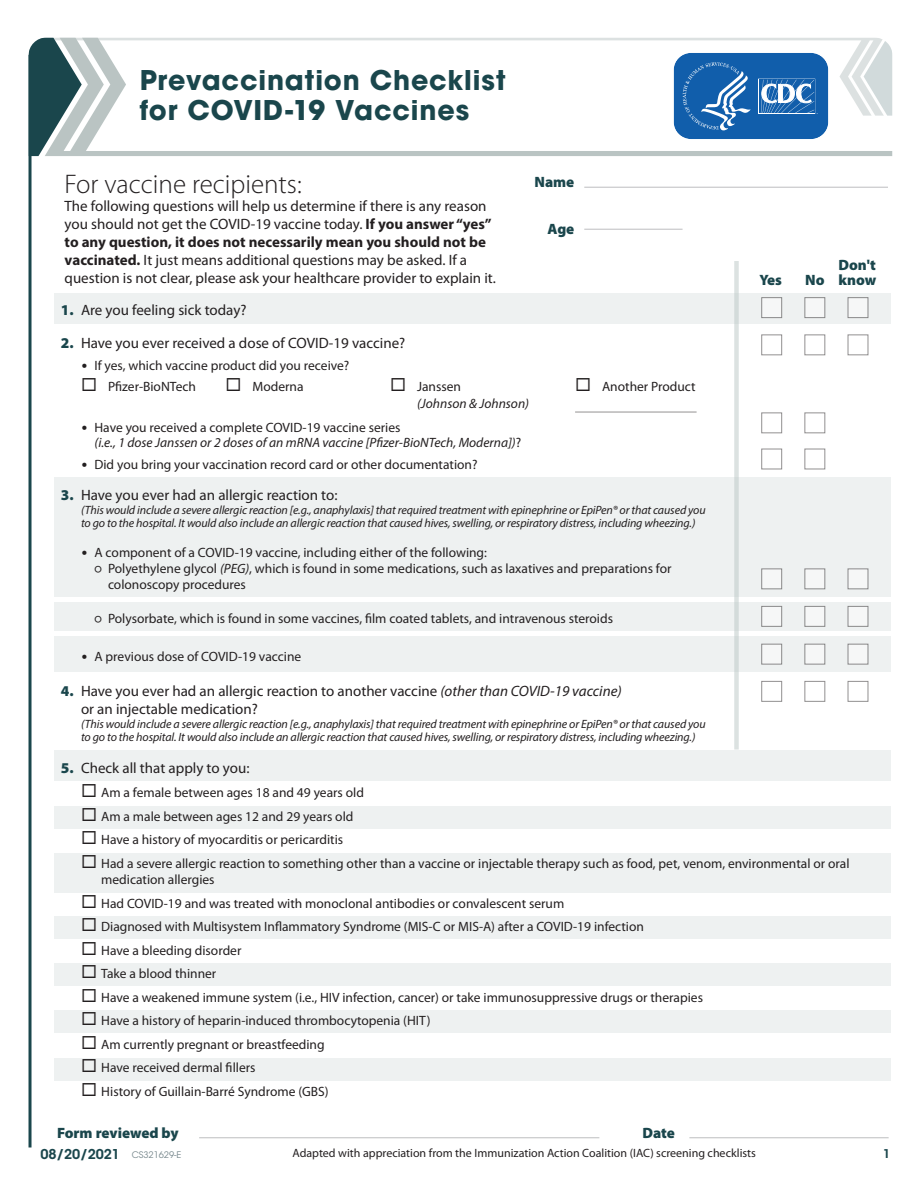
<style>
.page{position:relative;width:918px;height:1188px;background:#fff}
.page>*{position:absolute;margin:0;border:0;box-sizing:border-box;transform-origin:0 0}
.t1{font:700 27px/29.4px "ITC Avant Garde Pro";letter-spacing:.03em;color:#1a464c}
.t2{font:300 27px "Myriad Pro";color:#231f20}
.t3{font:15px/18px "Myriad Pro";color:#231f20}
.t4{font:900 15px/15px "Myriad Pro";letter-spacing:-.005em;color:#1a464c}
.t5{font:13.5px/23.5px "Myriad Pro";color:#231f20}
.t6{font:italic 13.5px/15px "Myriad Pro";color:#231f20}
.t7{font:600 13.5px "ITC Avant Garde Std";letter-spacing:-.01em;color:#1a464c}
.t8{font:italic 12px/13.5px "Myriad Pro";letter-spacing:-.01em;color:#231f20}
.t9{font:12px "Myriad Pro";color:#231f20}
.t10{font:600 12px "ITC Avant Garde Std";color:#1a464c}
.t11{font:9px "ITC Avant Garde Std";letter-spacing:-.01em;color:#7b8b90}
.s1{font-weight:700}
.s2{font-weight:900;color:#1a464c}
.s3{font-family:"Calibri"}
.s4{font-family:"Calibri";font-style:normal}
.s5{font-style:normal}
.s6{font-style:italic}
</style>
<div class="page">
<svg style="left:28px;top:38px;width:17px;height:118px;background:#2d555b"></svg>
<svg style="left:45px;top:38px;width:847px;height:118px"></svg>
<hr style="left:29px;top:55px;width:3px;height:1093px;background:#1a464c">
<svg style="left:672px;top:51px;width:158px;height:90px;background:#3c7bba"></svg>
<div style="left:54px;top:293px;width:837px;height:31px;background:#eef1f1"></div>
<hr style="left:575px;top:412px;width:122px;height:1px;background:#231f20">
<div style="left:54px;top:478px;width:837px;height:57px;background:#eef1f1"></div>
<div style="left:54px;top:534px;width:837px;height:33px;background:#eef1f1"></div>
<div style="left:54px;top:552px;width:837px;height:45px;background:#eef1f1"></div>
<div style="left:54px;top:603px;width:837px;height:28px;background:#eef1f1"></div>
<div style="left:54px;top:637px;width:837px;height:35px;background:#eef1f1"></div>
<div style="left:54px;top:750px;width:837px;height:31px;background:#eef1f1"></div>
<div style="left:54px;top:806px;width:837px;height:23px;background:#eef1f1"></div>
<div style="left:54px;top:853px;width:837px;height:39px;background:#eef1f1"></div>
<div style="left:54px;top:917px;width:837px;height:22px;background:#eef1f1"></div>
<div style="left:54px;top:964px;width:837px;height:22px;background:#eef1f1"></div>
<div style="left:54px;top:1011px;width:837px;height:22px;background:#eef1f1"></div>
<div style="left:54px;top:1058px;width:837px;height:22px;background:#eef1f1"></div>
<hr style="left:584px;top:187px;width:304px;height:1px;background:#808285">
<hr style="left:199px;top:1137px;width:400px;height:1px;background:#808285">
<hr style="left:689px;top:1137px;width:200px;height:1px;background:#808285">
<hr style="left:584px;top:229px;width:99px;height:1px;background:#808285">
<div style="left:848px;top:298px;width:20px;height:20px;background:#f6f7f7"></div>
<div style="left:805px;top:298px;width:20px;height:20px;background:#f6f7f7"></div>
<div style="left:762px;top:298px;width:20px;height:20px;background:#f6f7f7"></div>
<div style="left:848px;top:569px;width:20px;height:20px;background:#f6f7f7"></div>
<div style="left:805px;top:569px;width:20px;height:20px;background:#f6f7f7"></div>
<div style="left:762px;top:569px;width:20px;height:20px;background:#f6f7f7"></div>
<div style="left:848px;top:606px;width:20px;height:20px;background:#f6f7f7"></div>
<div style="left:805px;top:606px;width:20px;height:20px;background:#f6f7f7"></div>
<div style="left:762px;top:606px;width:20px;height:20px;background:#f6f7f7"></div>
<div style="left:848px;top:644px;width:20px;height:20px;background:#f6f7f7"></div>
<div style="left:805px;top:644px;width:20px;height:20px;background:#f6f7f7"></div>
<div style="left:762px;top:644px;width:20px;height:20px;background:#f6f7f7"></div>
<div style="left:734px;top:261px;width:5px;height:489px;background:#dce2e1"></div>
<h1 class="t1" style="left:140px;top:66px;width:367px">Prevaccination Checklist for COVID-19 Vaccines</h1>
<h1 class="t2" style="left:65px;top:168px;width:239px">For vaccine recipients:</h1>
<p class="t3" style="left:65px;top:197px;width:433px">The following questions will help us determine if there is any reason you should not get the COVID-19 vaccine today. <span class="s1">If you answer “yes” to any question, it does not necessarily mean you should not be vaccinated.</span> It just means additional questions may be asked. If a question is not clear, please ask your healthcare provider to explain it.</p>
<p class="t3" style="left:61px;top:301px;width:187px"><span class="s2">1.</span> Are you feeling sick today?</p>
<p class="t4" style="left:534px;top:174px;width:41px">Name</p>
<p class="t4" style="left:547px;top:221px;width:28px">Age</p>
<p class="t3" style="left:61px;top:334px;width:346px"><span class="s2">2.</span> Have you ever received a dose of COVID-19 vaccine?</p>
<p class="t5" style="left:108px;top:355px;width:243px;line-height:21.1px;text-indent:-27px"><span class="s3">•</span> If yes, which vaccine product did you receive?<br>Pfizer-BioNTech</p>
<p class="t5" style="left:252px;top:375px;width:53px">Moderna</p>
<p class="t5" style="left:417px;top:375px;width:45px">Janssen</p>
<p class="t6" style="left:417px;top:396px;width:113px">(Johnson &amp; Johnson)</p>
<p class="t5" style="left:602px;top:375px;width:95px">Another Product</p>
<p class="t4" style="left:760px;top:272px;width:24px">Yes</p>
<p class="t4" style="left:805px;top:272px;width:21px">No</p>
<p class="t4" style="left:838px;top:257px;width:39px">Don't know</p>
<p class="t6" style="left:94px;top:420px;width:428px;text-indent:-14px"><span class="s4">•</span> <span class="s5">Have you received a complete COVID-19 vaccine series<br></span>(i.e., 1 dose Janssen or 2 doses of an mRNA vaccine [Pfizer-BioNTech, Moderna])<span class="s5">?</span></p>
<p class="t5" style="left:81px;top:452px;width:398px"><span class="s3">•</span> Did you bring your vaccination record card or other documentation?</p>
<p class="t3" style="left:61px;top:486px;width:278px"><span class="s2">3.</span> Have you ever had an allergic reaction to:</p>
<p class="t8" style="left:81px;top:503px;width:626px">(This would include a severe allergic reaction [e.g., anaphylaxis] that required treatment with epinephrine or EpiPen® or that caused you to go to the hospital. It would also include an allergic reaction that caused hives, swelling, or respiratory distress, including wheezing.)</p>
<p class="t5" style="left:81px;top:540px;width:407px"><span class="s3">•</span> A component of a COVID-19 vaccine, including either of the following:</p>
<p class="t5" style="left:108px;top:560px;width:565px;line-height:16.2px;text-indent:-14px"><span class="s3">○</span> Polyethylene glycol <span class="s6">(PEG)</span>, which is found in some medications, such as laxatives and preparations for colonoscopy procedures</p>
<p class="t5" style="left:94px;top:607px;width:520px"><span class="s3">○</span> Polysorbate, which is found in some vaccines, film coated tablets, and intravenous steroids</p>
<p class="t5" style="left:81px;top:645px;width:222px"><span class="s3">•</span> A previous dose of COVID-19 vaccine</p>
<p class="t3" style="left:81px;top:682px;width:542px;text-indent:-20px"><span class="s2">4.</span> Have you ever had an allergic reaction to another vaccine <span class="s6">(other than COVID-19 vaccine) </span>or an injectable medication?</p>
<p class="t8" style="left:81px;top:717px;width:626px">(This would include a severe allergic reaction [e.g., anaphylaxis] that required treatment with epinephrine or EpiPen® or that caused you to go to the hospital. It would also include an allergic reaction that caused hives, swelling, or respiratory distress, including wheezing.)</p>
<p class="t3" style="left:61px;top:758px;width:190px"><span class="s2">5.</span> Check all that apply to you:</p>
<p class="t5" style="left:101px;top:781px;width:750px">Am a female between ages 18 and 49 years old<br>Am a male between ages 12 and 29 years old<br>Have a history of myocarditis or pericarditis<br>Had a severe allergic reaction to something other than a vaccine or injectable therapy such as food, pet, venom, environmental or oral</p>
<p class="t5" style="left:101px;top:868px;width:603px">medication allergies<br>Had COVID-19 and was treated with monoclonal antibodies or convalescent serum<br>Diagnosed with Multisystem Inflammatory Syndrome (MIS-C or MIS-A) after a COVID-19 infection<br>Have a bleeding disorder<br>Take a blood thinner<br>Have a weakened immune system (i.e., HIV infection, cancer) or take immunosuppressive drugs or therapies Have a history of heparin-induced thrombocytopenia (HIT)<br>Am currently pregnant or breastfeeding<br>Have received dermal fillers<br>History of Guillain-Barré Syndrome (GBS)</p>
<p class="t4" style="left:57px;top:1125px;width:123px">Form reviewed by</p>
<p class="t4" style="left:643px;top:1125px;width:34px">Date</p>
<p class="t7" style="left:40px;top:1145px;width:81px">08/20/2021</p>
<p class="t9" style="left:292px;top:1145px;width:465px">Adapted with appreciation from the Immunization Action Coalition (IAC) screening checklists</p>
<p class="t11" style="left:132px;top:1149px;width:51px">CS321629-E</p>
<p class="t10" style="left:883px;top:1146px;width:9px">1</p>
</div>
